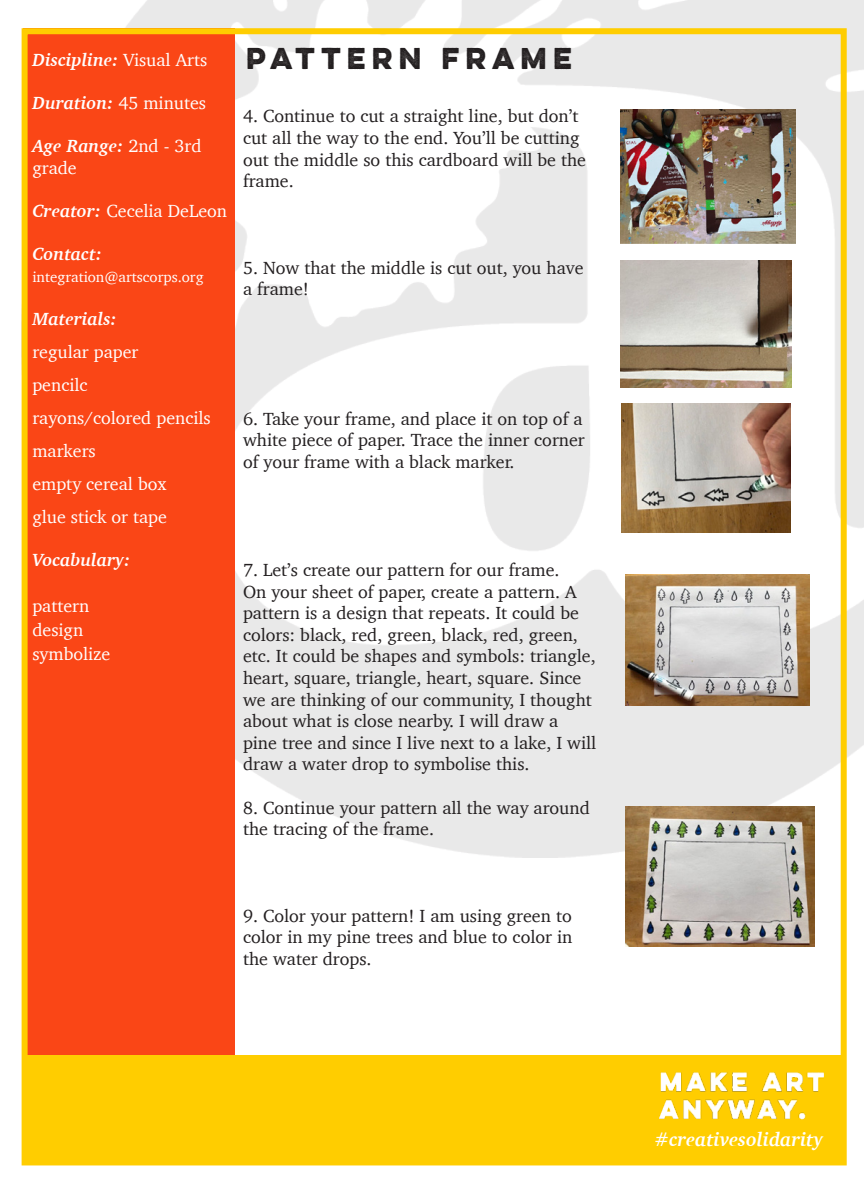
<style>
.page{position:relative;width:864px;height:1188px;background:#fff}
.page>*{position:absolute;margin:0;border:0;box-sizing:border-box;transform-origin:0 0}
.t1{font:700 27px "Lulo One";color:#231f20}
.t2{font:italic 700 19.5px "Charter";color:#fff}
.t3{font:18px/21.6px "Charter";color:#231f20}
.t4{font:18px/21.6px "Charter";color:#fff}
.t5{font:italic 700 18px "Charter";color:#fff}
.t6{font:15px "Charter";color:#fff}
.s1{font-weight:400;font-style:normal}
.s2{font-weight:700;font-style:italic}
</style>
<div class="page">
<img style="left:125px;top:0;width:739px;height:857px">
<div style="left:24px;top:28px;width:211px;height:1131px;background:#fa4616"></div>
<div style="left:22px;top:28px;width:825px;height:1137px;border:6px solid #ffcd00"></div>
<div style="left:24px;top:1055px;width:818px;height:107px;background:#ffcd00"></div>
<img style="left:621px;top:109px;width:175px;height:134px">
<img style="left:621px;top:260px;width:170px;height:128px">
<img style="left:621px;top:404px;width:170px;height:128px">
<img style="left:626px;top:574px;width:184px;height:132px">
<img style="left:626px;top:806px;width:189px;height:141px">
<img style="left:659px;top:1072px;width:165px;height:48px">
<p class="t5" style="left:32px;top:44px;width:176px">Discipline: <span class="s1">Visual Arts</span></p>
<p class="t1" style="left:246px;top:38px;width:333px">PATTERN FRAME</p>
<p class="t5" style="left:32px;top:88px;width:175px">Duration: <span class="s1">45 minutes</span></p>
<p class="t4" style="left:32px;top:135px;width:171px"><span class="s2">Age Range:</span> 2nd - 3rd grade</p>
<p class="t4" style="left:32px;top:200px;width:196px"><span class="s2">Creator:</span> Cecelia DeLeon</p>
<p class="t5" style="left:32px;top:239px;width:71px">Contact:</p>
<p class="t6" style="left:32px;top:264px;width:173px">integration@artscorps.org</p>
<p class="t5" style="left:32px;top:304px;width:86px">Materials:</p>
<p class="t4" style="left:32px;top:341px;width:108px">regular paper</p>
<p class="t4" style="left:32px;top:374px;width:57px">pencilc</p>
<p class="t4" style="left:32px;top:407px;width:180px">rayons/colored pencils</p>
<p class="t4" style="left:32px;top:440px;width:65px">markers</p>
<p class="t4" style="left:32px;top:473px;width:136px">empty cereal box</p>
<p class="t4" style="left:32px;top:506px;width:136px">glue stick or tape</p>
<p class="t5" style="left:32px;top:545px;width:99px">Vocabulary:</p>
<p class="t4" style="left:32px;top:595px;width:59px">pattern</p>
<p class="t4" style="left:32px;top:619px;width:52px">design</p>
<p class="t4" style="left:32px;top:643px;width:80px">symbolize</p>
<p class="t3" style="left:243px;top:105px;width:345px">4. Continue to cut a straight line, but don’t cut all the way to the end. You’ll be cutting out the middle so this cardboard will be the frame.</p>
<p class="t3" style="left:243px;top:256px;width:342px">5. Now that the middle is cut out, you have a frame!</p>
<p class="t3" style="left:243px;top:408px;width:343px">6. Take your frame, and place it on top of a white piece of paper. Trace the inner corner of your frame with a black marker.</p>
<p class="t3" style="left:243px;top:559px;width:355px">7. Let’s create our pattern for our frame.<br>On your sheet of paper, create a pattern. A pattern is a design that repeats. It could be colors: black, red, green, black, red, green, etc. It could be shapes and symbols: triangle, heart, square, triangle, heart, square. Since we are thinking of our community, I thought about what is close nearby. I will draw a pine tree and since I live next to a lake, I will draw a water drop to symbolise this.</p>
<p class="t3" style="left:243px;top:796px;width:348px">8. Continue your pattern all the way around the tracing of the frame.</p>
<p class="t3" style="left:243px;top:904px;width:331px;text-align:justify">9. Color your pattern! I am using green to color in my pine trees and blue to color in the water drops.</p>
<p class="t2" style="left:654px;top:1123px;width:170px">#creativesolidarity</p>
</div>
